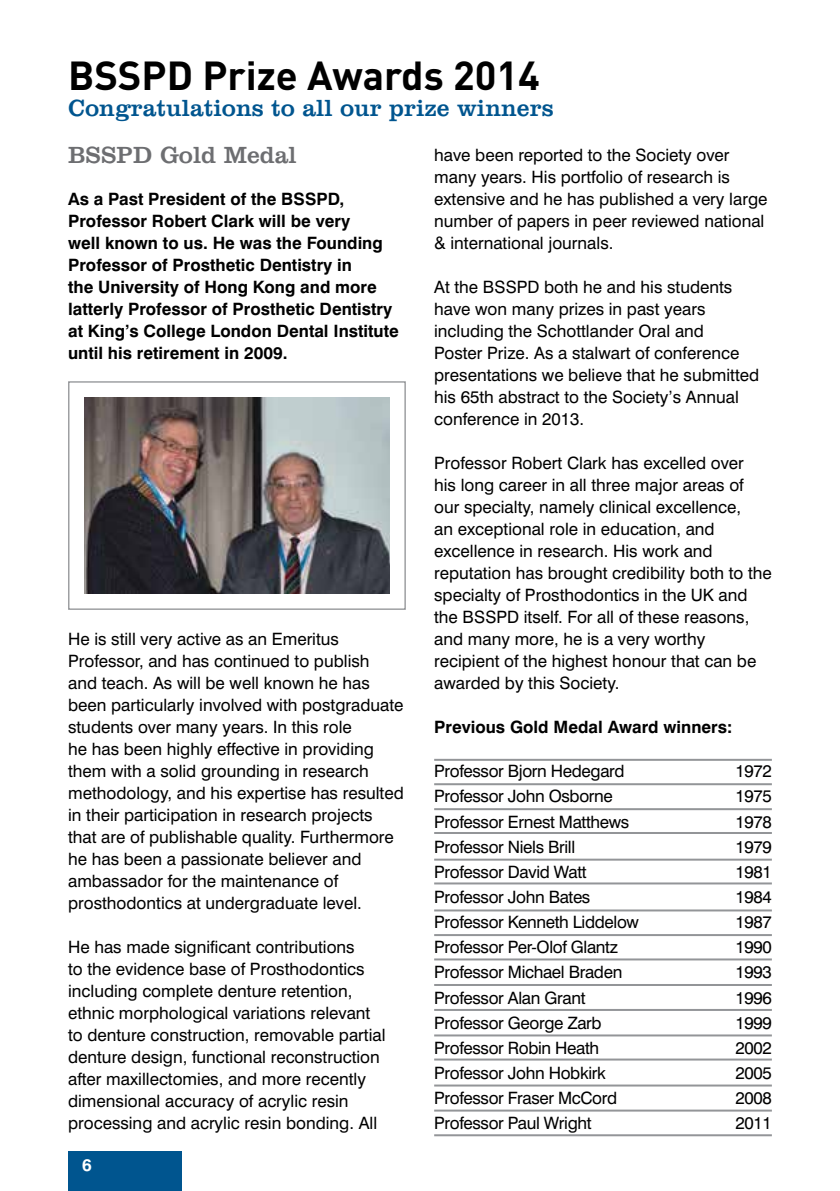
<style>
.page{position:relative;width:840px;height:1191px;background:#fff}
.page>*{position:absolute;margin:0;border:0;box-sizing:border-box;transform-origin:0 0}
.t1{font:700 40px "DIN";color:#000}
.t2{font:24px "Clarendon BTS";color:#00558f}
.t3{font:24px "Clarendon BTS";color:#6d6e71}
.t4{font:17px/22px "Swiss 721 BT";color:#000}
.t5{font:17px "Swiss 721 BT";letter-spacing:-.02em;color:#000}
.t6{font:700 17px/22px "Swiss 721 BT";color:#000}
.t7{font:700 17px "Swiss 721 BT";color:#fff}
</style>
<div class="page">
<div style="left:68px;top:1151px;width:113px;height:40px;background:#00558f"></div>
<div style="left:68px;top:381px;width:337px;height:229px;background:#fff;border:1px solid #939598"></div>
<img style="left:84px;top:397px;width:305px;height:196px">
<hr style="left:434px;top:759px;width:337px;height:2px;background:#939598">
<hr style="left:434px;top:783px;width:337px;height:2px;background:#939598">
<hr style="left:434px;top:808px;width:337px;height:2px;background:#939598">
<hr style="left:434px;top:832px;width:337px;height:2px;background:#939598">
<hr style="left:434px;top:858px;width:337px;height:2px;background:#939598">
<hr style="left:434px;top:882px;width:337px;height:2px;background:#939598">
<hr style="left:434px;top:909px;width:337px;height:2px;background:#939598">
<hr style="left:434px;top:934px;width:337px;height:2px;background:#939598">
<hr style="left:434px;top:958px;width:337px;height:2px;background:#939598">
<hr style="left:434px;top:984px;width:337px;height:2px;background:#939598">
<hr style="left:434px;top:1009px;width:337px;height:2px;background:#939598">
<hr style="left:434px;top:1034px;width:337px;height:2px;background:#939598">
<hr style="left:434px;top:1058px;width:337px;height:2px;background:#939598">
<hr style="left:434px;top:1084px;width:337px;height:2px;background:#939598">
<hr style="left:434px;top:1109px;width:337px;height:2px;background:#939598">
<hr style="left:434px;top:1134px;width:337px;height:2px;background:#939598">
<h1 class="t1" style="left:68px;top:49px;width:473px">BSSPD Prize Awards 2014</h1>
<h2 class="t2" style="left:68px;top:93px;width:486px">Congratulations to all our prize winners</h2>
<h2 class="t3" style="left:68px;top:140px;width:230px">BSSPD Gold Medal</h2>
<p class="t6" style="left:68px;top:188px;width:332px">As a Past President of the BSSPD, Professor Robert Clark will be very<br>well known to us. He was the Founding Professor of Prosthetic Dentistry in<br>the University of Hong Kong and more latterly Professor of Prosthetic Dentistry at King’s College London Dental Institute until his retirement in 2009.</p>
<p class="t4" style="left:68px;top:628px;width:337px">He is still very active as an Emeritus Professor, and has continued to publish<br>and teach. As will be well known he has been particularly involved with postgraduate students over many years. In this role<br>he has been highly effective in providing them with a solid grounding in research methodology, and his expertise has resulted in their participation in research projects that are of publishable quality. Furthermore he has been a passionate believer and ambassador for the maintenance of prosthodontics at undergraduate level.</p>
<p class="t4" style="left:68px;top:936px;width:319px">He has made significant contributions<br>to the evidence base of Prosthodontics including complete denture retention, ethnic morphological variations relevant to denture construction, removable partial denture design, functional reconstruction after maxillectomies, and more recently dimensional accuracy of acrylic resin processing and acrylic resin bonding. All</p>
<p class="t7" style="left:82px;top:1154px;width:11px">6</p>
<p class="t4" style="left:434px;top:144px;width:334px">have been reported to the Society over many years. His portfolio of research is extensive and he has published a very large number of papers in peer reviewed national &amp; international journals.</p>
<p class="t4" style="left:434px;top:276px;width:326px">At the BSSPD both he and his students have won many prizes in past years including the Schottlander Oral and<br>Poster Prize. As a stalwart of conference presentations we believe that he submitted his 65th abstract to the Society’s Annual conference in 2013.</p>
<p class="t4" style="left:434px;top:452px;width:339px">Professor Robert Clark has excelled over<br>his long career in all three major areas of our specialty, namely clinical excellence,<br>an exceptional role in education, and excellence in research. His work and reputation has brought credibility both to the specialty of Prosthodontics in the UK and the BSSPD itself. For all of these reasons, and many more, he is a very worthy recipient of the highest honour that can be awarded by this Society.</p>
<p class="t6" style="left:434px;top:716px;width:299px">Previous Gold Medal Award winners:</p>
<p class="t5" style="left:434px;top:761px;width:192px">Professor Bjorn Hedegard</p>
<p class="t4" style="left:735px;top:760px;width:38px">1972</p>
<p class="t5" style="left:434px;top:786px;width:180px">Professor John Osborne</p>
<p class="t4" style="left:735px;top:785px;width:38px">1975</p>
<p class="t5" style="left:434px;top:811px;width:196px">Professor Ernest Matthews</p>
<p class="t4" style="left:735px;top:810px;width:38px">1978</p>
<p class="t5" style="left:434px;top:836px;width:142px">Professor Niels Brill</p>
<p class="t4" style="left:735px;top:835px;width:38px">1979</p>
<p class="t5" style="left:434px;top:861px;width:154px">Professor David Watt</p>
<p class="t4" style="left:735px;top:860px;width:38px">1981</p>
<p class="t5" style="left:434px;top:886px;width:158px">Professor John Bates</p>
<p class="t4" style="left:735px;top:885px;width:38px">1984</p>
<p class="t5" style="left:434px;top:911px;width:206px">Professor Kenneth Liddelow</p>
<p class="t4" style="left:735px;top:911px;width:38px">1987</p>
<p class="t5" style="left:434px;top:937px;width:185px">Professor Per-Olof Glantz</p>
<p class="t4" style="left:735px;top:936px;width:38px">1990</p>
<p class="t5" style="left:434px;top:962px;width:189px">Professor Michael Braden</p>
<p class="t4" style="left:735px;top:961px;width:38px">1993</p>
<p class="t5" style="left:434px;top:987px;width:153px">Professor Alan Grant</p>
<p class="t4" style="left:735px;top:986px;width:38px">1996</p>
<p class="t5" style="left:434px;top:1012px;width:169px">Professor George Zarb</p>
<p class="t4" style="left:735px;top:1011px;width:38px">1999</p>
<p class="t5" style="left:434px;top:1037px;width:166px">Professor Robin Heath</p>
<p class="t4" style="left:735px;top:1036px;width:38px">2002</p>
<p class="t5" style="left:434px;top:1062px;width:173px">Professor John Hobkirk</p>
<p class="t4" style="left:735px;top:1061px;width:38px">2005</p>
<p class="t5" style="left:434px;top:1087px;width:184px">Professor Fraser McCord</p>
<p class="t4" style="left:735px;top:1086px;width:38px">2008</p>
<p class="t5" style="left:434px;top:1112px;width:159px">Professor Paul Wright</p>
<p class="t4" style="left:735px;top:1112px;width:38px">2011</p>
</div>
